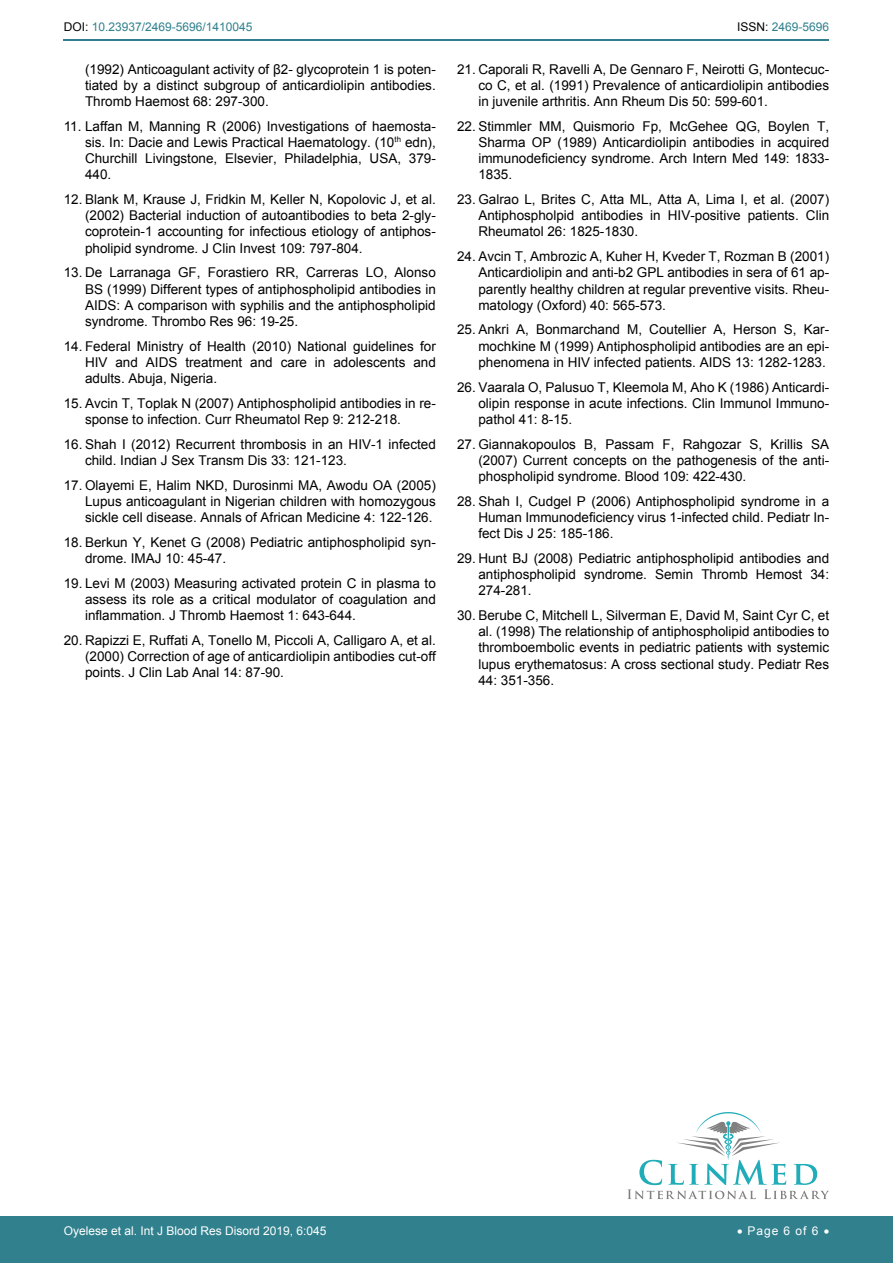
<style>
.page{position:relative;width:893px;height:1263px;background:#fff}
.page>*{position:absolute;margin:0;border:0;box-sizing:border-box;transform-origin:0 0}
.t1{font:13.5px/16.2px "Arial";color:#000;text-align:justify}
.t2{font:12px "Arial";color:#fff}
.t3{font:12px "Arial";color:#30808d}
.s1{color:#000}
</style>
<div class="page">
<hr style="left:64px;top:40px;width:765px;height:1px;background:#30808d">
<div style="left:0;top:1217px;width:893px;height:46px;background:#30808d"></div>
<svg style="left:627px;top:1112px;width:202px;height:87px"></svg>
<p class="t3" style="left:64px;top:19px;width:190px"><span class="s1">DOI:</span> 10.23937/2469-5696/1410045</p>
<p class="t3" style="left:737px;top:19px;width:94px"><span class="s1">ISSN:</span> 2469-5696</p>
<p class="t1" style="left:85px;top:61px;width:352px">(1992) Anticoagulant activity of β2- glycoprotein 1 is poten&shy;tiated by a distinct subgroup of anticardiolipin antibodies.<br>Thromb Haemost 68: 297-300.</p>
<p class="t1" style="left:85px;top:118px;width:352px;text-indent:-21px">11. Laffan M, Manning R (2006) Investigations of haemosta&shy;sis. In: Dacie and Lewis Practical Haematology. (10<sup>th</sup> edn), Churchill Livingstone, Elsevier, Philadelphia, USA, 379- 440.</p>
<p class="t1" style="left:85px;top:191px;width:352px;text-indent:-21px">12. Blank M, Krause J, Fridkin M, Keller N, Kopolovic J, et al. (2002) Bacterial induction of autoantibodies to beta 2-gly&shy;coprotein-1 accounting for infectious etiology of antiphos&shy;pholipid syndrome. J Clin Invest 109: 797-804.</p>
<p class="t1" style="left:85px;top:265px;width:352px;text-indent:-21px">13. De Larranaga GF, Forastiero RR, Carreras LO, Alonso BS (1999) Different types of antiphospholipid antibodies in AIDS: A comparison with syphilis and the antiphospholipid syndrome. Thrombo Res 96: 19-25.</p>
<p class="t1" style="left:85px;top:338px;width:352px;text-indent:-21px">14. Federal Ministry of Health (2010) National guidelines for HIV and AIDS treatment and care in adolescents and adults. Abuja, Nigeria.</p>
<p class="t1" style="left:85px;top:395px;width:352px;text-indent:-21px">15. Avcin T, Toplak N (2007) Antiphospholipid antibodies in re&shy;sponse to infection. Curr Rheumatol Rep 9: 212-218.</p>
<p class="t1" style="left:85px;top:436px;width:352px;text-indent:-21px">16. Shah I (2012) Recurrent thrombosis in an HIV-1 infected child. Indian J Sex Transm Dis 33: 121-123.</p>
<p class="t1" style="left:85px;top:477px;width:352px;text-indent:-21px">17. Olayemi E, Halim NKD, Durosinmi MA, Awodu OA (2005)<br>Lupus anticoagulant in Nigerian children with homozygous sickle cell disease. Annals of African Medicine 4: 122-126.</p>
<p class="t1" style="left:85px;top:534px;width:352px;text-indent:-21px">18. Berkun Y, Kenet G (2008) Pediatric antiphospholipid syn&shy;drome. IMAJ 10: 45-47.</p>
<p class="t1" style="left:85px;top:575px;width:352px;text-indent:-21px">19. Levi M (2003) Measuring activated protein C in plasma to assess its role as a critical modulator of coagulation and inflammation. J Thromb Haemost 1: 643-644.</p>
<p class="t1" style="left:85px;top:632px;width:352px;text-indent:-21px">20. Rapizzi E, Ruffati A, Tonello M, Piccoli A, Calligaro A, et al. (2000) Correction of age of anticardiolipin antibodies cut-off points. J Clin Lab Anal 14: 87-90.</p>
<p class="t1" style="left:478px;top:61px;width:352px;text-indent:-21px">21. Caporali R, Ravelli A, De Gennaro F, Neirotti G, Montecuc&shy;co C, et al. (1991) Prevalence of anticardiolipin antibodies in juvenile arthritis. Ann Rheum Dis 50: 599-601.</p>
<p class="t1" style="left:478px;top:118px;width:352px;text-indent:-21px">22. Stimmler MM, Quismorio Fp, McGehee QG, Boylen T, Sharma OP (1989) Anticardiolipin antibodies in acquired immunodeficiency syndrome. Arch Intern Med 149: 1833- 1835.</p>
<p class="t1" style="left:478px;top:191px;width:352px;text-indent:-21px">23. Galrao L, Brites C, Atta ML, Atta A, Lima I, et al. (2007)<br>Antiphospholpid antibodies in HIV-positive patients. Clin Rheumatol 26: 1825-1830.</p>
<p class="t1" style="left:478px;top:248px;width:352px;text-indent:-21px">24. Avcin T, Ambrozic A, Kuher H, Kveder T, Rozman B (2001)<br>Anticardiolipin and anti-b2 GPL antibodies in sera of 61 ap&shy;parently healthy children at regular preventive visits. Rheu&shy;matology (Oxford) 40: 565-573.</p>
<p class="t1" style="left:478px;top:322px;width:352px;text-indent:-21px">25. Ankri A, Bonmarchand M, Coutellier A, Herson S, Kar&shy;mochkine M (1999) Antiphospholipid antibodies are an epi&shy;phenomena in HIV infected patients. AIDS 13: 1282-1283.</p>
<p class="t1" style="left:478px;top:379px;width:352px;text-indent:-21px">26. Vaarala O, Palusuo T, Kleemola M, Aho K (1986) Anticardi&shy;olipin response in acute infections. Clin Immunol Immuno&shy;pathol 41: 8-15.</p>
<p class="t1" style="left:478px;top:436px;width:352px;text-indent:-21px">27. Giannakopoulos B, Passam F, Rahgozar S, Krillis SA (2007) Current concepts on the pathogenesis of the anti&shy;phospholipid syndrome. Blood 109: 422-430.</p>
<p class="t1" style="left:478px;top:493px;width:352px;text-indent:-21px">28. Shah I, Cudgel P (2006) Antiphospholipid syndrome in a Human Immunodeficiency virus 1-infected child. Pediatr In&shy;fect Dis J 25: 185-186.</p>
<p class="t1" style="left:478px;top:550px;width:352px;text-indent:-21px">29. Hunt BJ (2008) Pediatric antiphospholipid antibodies and antiphospholipid syndrome. Semin Thromb Hemost 34:<br>274-281.</p>
<p class="t1" style="left:478px;top:607px;width:352px;text-indent:-21px">30. Berube C, Mitchell L, Silverman E, David M, Saint Cyr C, et al. (1998) The relationship of antiphospholipid antibodies to thromboembolic events in pediatric patients with systemic lupus erythematosus: A cross sectional study. Pediatr Res 44: 351-356.</p>
<p class="t2" style="left:64px;top:1223px;width:264px">Oyelese et al. Int J Blood Res Disord 2019, 6:045</p>
<p class="t2" style="left:737px;top:1223px;width:94px">• Page 6 of 6 •</p>
</div>
